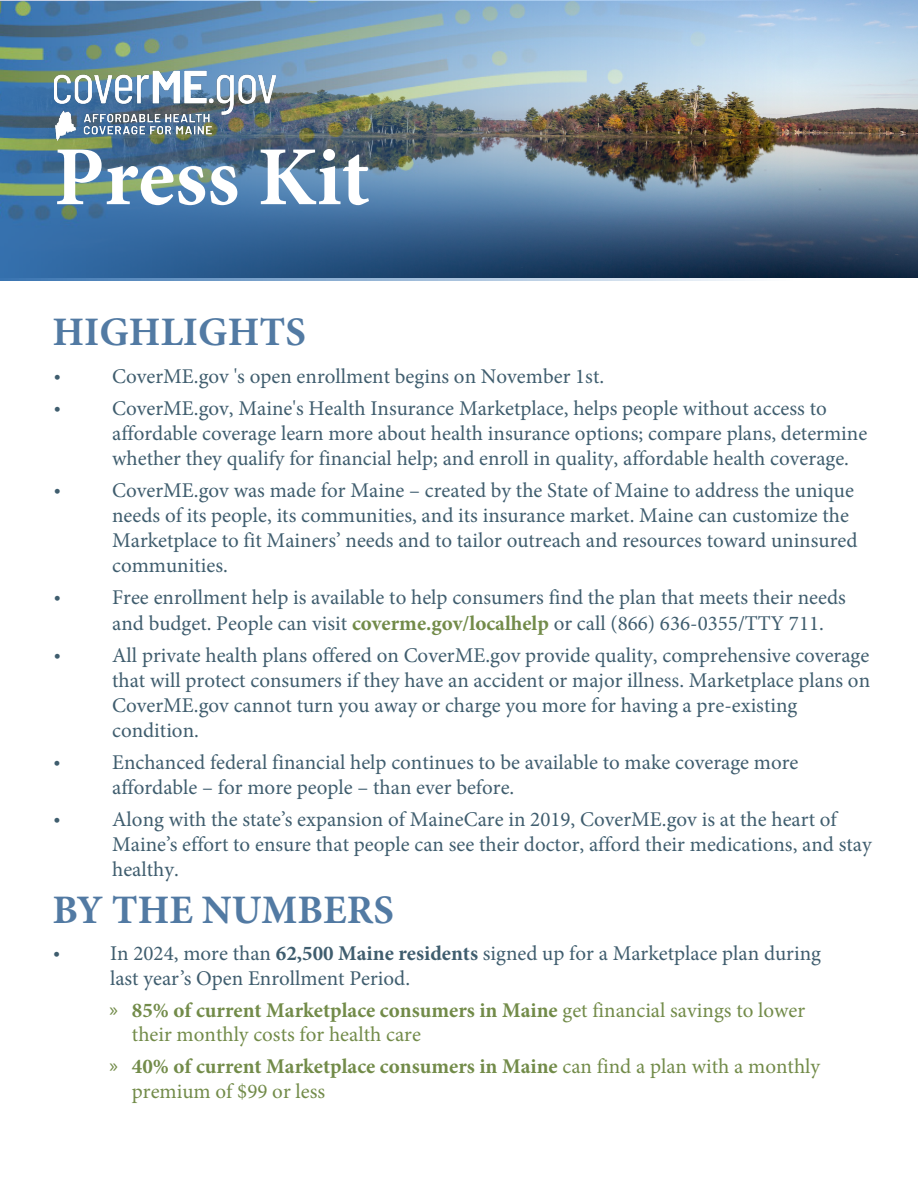
<style>
.page{position:relative;width:918px;height:1188px;background:#fff}
.page>*{position:absolute;margin:0;border:0;box-sizing:border-box;transform-origin:0 0}
.header_1_title{font:700 84px "Minion Pro";color:#fff}
.header_2_subhead{font:700 40.5px "Minion Pro";color:#527aa3}
.Body_copy{font:21px/25px "Minion Pro";color:#3f5d6e}
.Body_copy-2{font:21px/24.5px "Minion Pro";color:#728b49}
.Body_copy-3{font:21px "Barlow";color:#3f5d6e}
.s1{font-weight:700;color:#728b49}
.s2{font-family:"Barlow"}
.s3{font-weight:700}
</style>
<div class="page">
<img style="left:0;top:1px;width:917px;height:280px">
<img style="left:54px;top:60px;width:221px;height:89px">
<p class="header_1_title" style="left:54px;top:118px;width:317px">Press Kit</p>
<p class="header_2_subhead" style="left:52px;top:303px;width:255px">HIGHLIGHTS</p>
<p class="Body_copy-3" style="left:54px;top:360px;width:8px">•</p>
<p class="Body_copy" style="left:112px;top:364px;width:494px">CoverME.gov 's open enrollment begins on November 1st.</p>
<p class="Body_copy-3" style="left:54px;top:392px;width:8px">•</p>
<p class="Body_copy" style="left:112px;top:395px;width:757px">CoverME.gov, Maine's Health Insurance Marketplace, helps people without access to affordable coverage learn more about health insurance options; compare plans, determine whether they qualify for financial help; and enroll in quality, affordable health coverage.</p>
<p class="Body_copy-3" style="left:54px;top:475px;width:8px">•</p>
<p class="Body_copy" style="left:112px;top:478px;width:747px">CoverME.gov was made for Maine – created by the State of Maine to address the unique needs of its people, its communities, and its insurance market. Maine can customize the Marketplace to fit Mainers’ needs and to tailor outreach and resources toward uninsured communities.</p>
<p class="Body_copy-3" style="left:54px;top:582px;width:8px">•</p>
<p class="Body_copy" style="left:112px;top:585px;width:735px">Free enrollment help is available to help consumers find the plan that meets their needs and budget. People can visit <span class="s1">coverme.gov/localhelp</span> or call (866) 636-0355/TTY 711.</p>
<p class="Body_copy-3" style="left:54px;top:639px;width:8px">•</p>
<p class="Body_copy" style="left:112px;top:642px;width:760px">All private health plans offered on CoverME.gov provide quality, comprehensive coverage that will protect consumers if they have an accident or major illness. Marketplace plans on CoverME.gov cannot turn you away or charge you more for having a pre-existing condition.</p>
<p class="Body_copy-3" style="left:54px;top:746px;width:8px">•</p>
<p class="Body_copy" style="left:112px;top:750px;width:688px">Enchanced federal financial help continues to be available to make coverage more affordable – for more people – than ever before.</p>
<p class="Body_copy-3" style="left:54px;top:803px;width:8px">•</p>
<p class="Body_copy" style="left:112px;top:806px;width:761px">Along with the state’s expansion of MaineCare in 2019, CoverME.gov is at the heart of<br>Maine’s effort to ensure that people can see their doctor, afford their medications, and stay healthy.</p>
<p class="header_2_subhead" style="left:52px;top:882px;width:343px">BY THE NUMBERS</p>
<p class="Body_copy" style="left:110px;top:942px;width:712px;line-height:24.5px;text-indent:-57px"><span class="s2">•</span> In 2024, more than <span class="s3">62,500 Maine residents</span> signed up for a Marketplace plan during last year’s Open Enrollment Period.</p>
<p class="Body_copy-2" style="left:132px;top:998px;width:675px;text-indent:-24px"><span class="s2">»</span> <span class="s3">85% of current Marketplace consumers in Maine</span> get financial savings to lower their monthly costs for health care</p>
<p class="Body_copy-2" style="left:132px;top:1054px;width:690px;text-indent:-24px"><span class="s2">»</span> <span class="s3">40% of current Marketplace consumers in Maine</span> can find a plan with a monthly premium of $99 or less</p>
</div>
